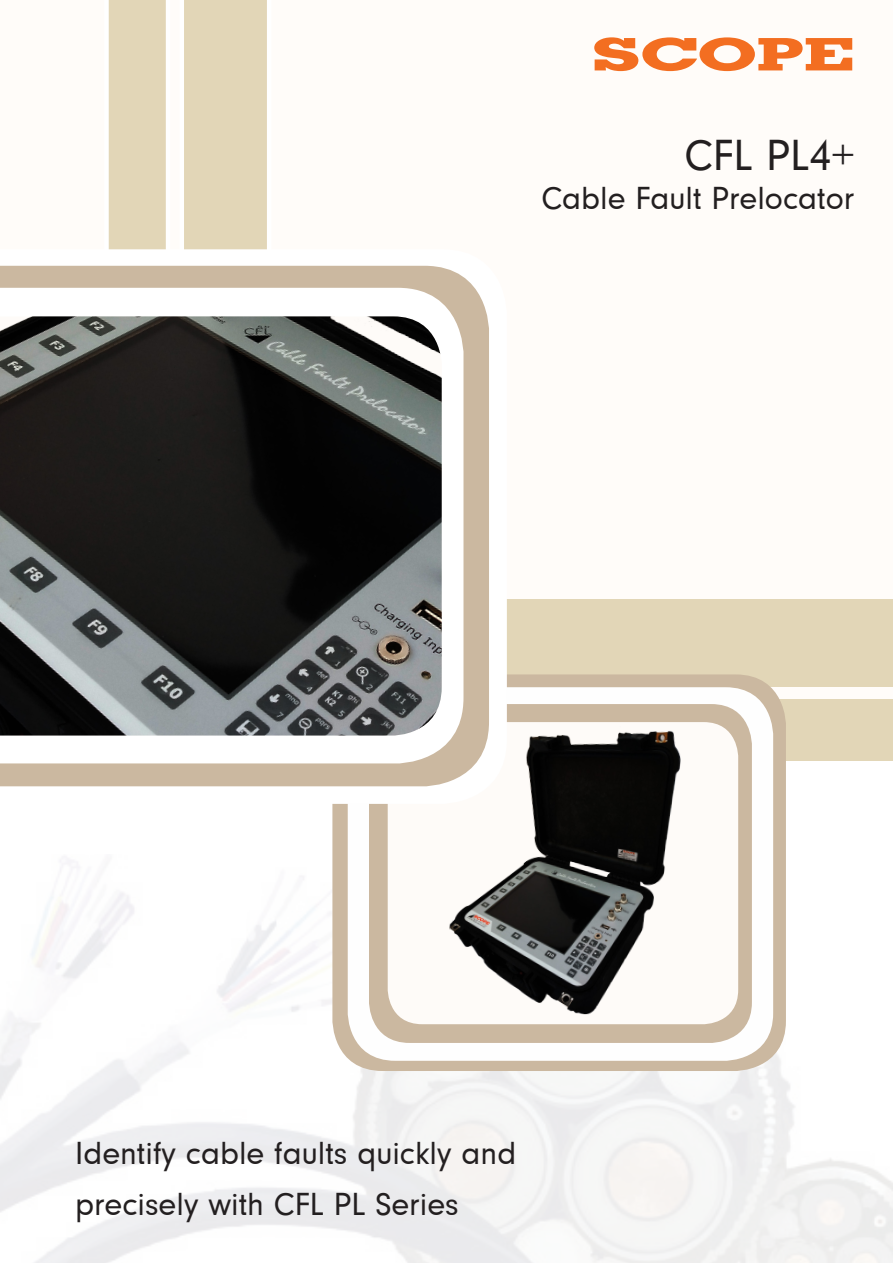
<style>
.page{position:relative;width:893px;height:1263px;background:#fff}
.page>*{position:absolute;margin:0;border:0;box-sizing:border-box;transform-origin:0 0}
.t1{font:45px "Neuzeit Gro";color:#231f20}
.t2{font:700 45px "Geometric Slab 703 BT Xtra";color:#f36e21;scale:1.6 1}
.t3{font:33px/51px "Neuzeit Gro";color:#231f20}
</style>
<div class="page">
<div style="left:0;top:0;width:893px;height:742px;background:#fffcf9"></div>
<div style="left:395px;top:699px;width:498px;height:61px;background:#e2d6b7"></div>
<div style="left:400px;top:599px;width:493px;height:88px;background:#e2d6b7"></div>
<div style="left:108px;top:0;width:58px;height:249px;background:#e2d6b7"></div>
<div style="left:184px;top:0;width:83px;height:249px;background:#e2d6b7"></div>
<div style="left:332px;top:674px;width:454px;height:397px;background:#cbb8a0;border-radius:50px"></div>
<div style="left:348px;top:687px;width:425px;height:374px;background:#fefefe;border-radius:48px"></div>
<div style="left:369px;top:704px;width:383px;height:339px;background:#cbb8a0;border-radius:41px"></div>
<div style="left:388px;top:722px;width:350px;height:302px;background:#fefbf8;border-radius:35px"></div>
<svg style="left:0;top:249px;width:507px;height:555px"></svg>
<div style="left:0;top:266px;width:489px;height:520px;background:#cbb8a0"></div>
<svg style="left:0;top:288px;width:463px;height:475px"></svg>
<img style="left:0;top:316px;width:442px;height:419px">
<img style="left:442px;top:713px;width:265px;height:302px">
<h1 class="t2" style="left:591px;top:27px;width:167px">SCOPE</h1>
<h1 class="t1" style="left:684px;top:131px;width:171px">CFL PL4+</h1>
<p class="t3" style="left:541px;top:174px;width:314px">Cable Fault Prelocator</p>
<p class="t3" style="left:75px;top:1128px;width:443px">Identify cable faults quickly and precisely with CFL PL Series</p>
</div>
